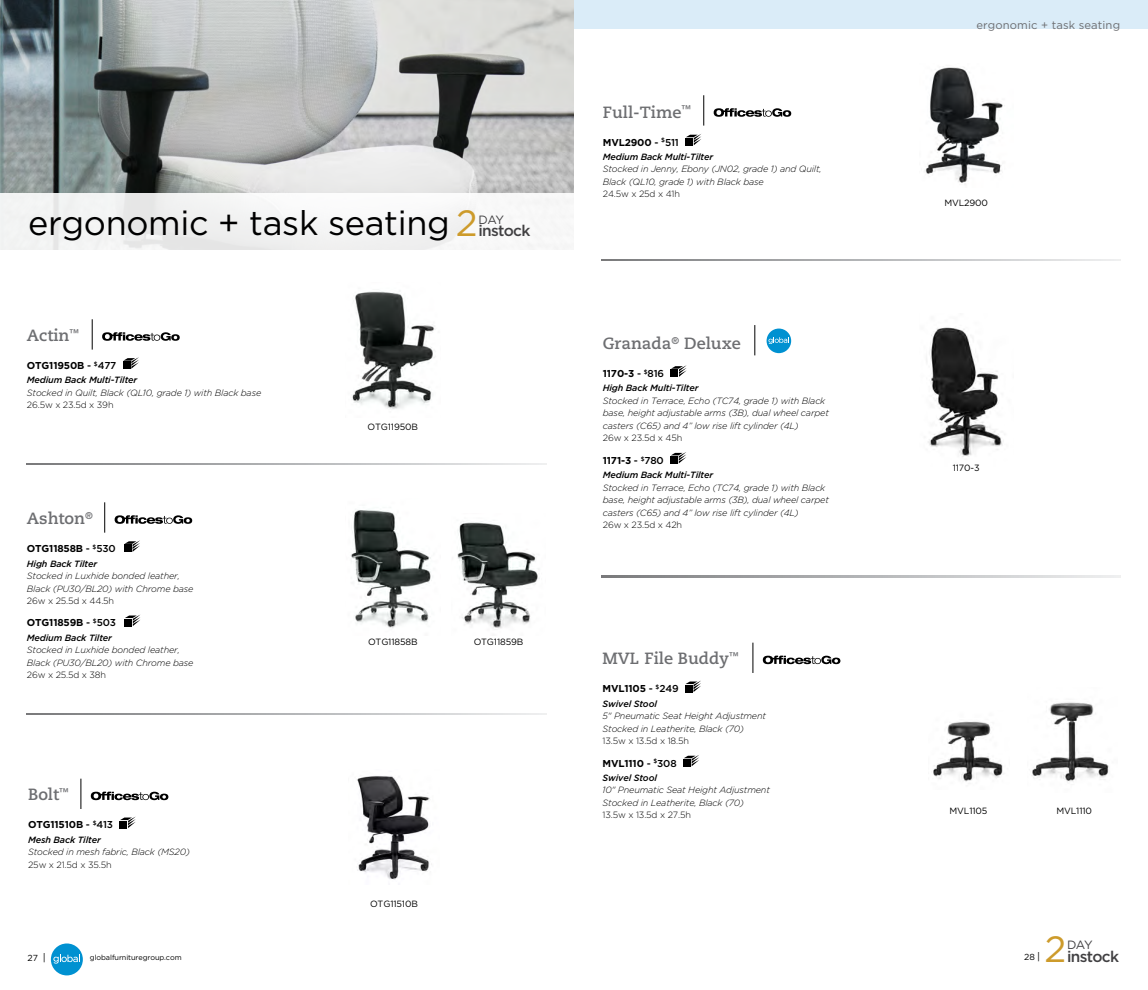
<style>
.page{position:relative;width:1148px;height:990px;background:#fff}
.page>*{position:absolute;margin:0;border:0;box-sizing:border-box;transform-origin:0 0}
.t1{font:36.5px "Gotham";color:#cd9b2b}
.t2{font:34.25px "Gotham";letter-spacing:-.01em;color:#000}
.t3{font:700 16.25px "Caecilia LT Std";color:#6d6e71}
.t4{font:500 15.5px "Gotham";letter-spacing:-.045em;color:#414042}
.t5{font:12px "Gotham";letter-spacing:-.08em;color:#414042}
.t6{font:11.25px "Gotham";letter-spacing:.01em;color:#6d6e71}
.t7{font:700 10px "Gotham";letter-spacing:-.015em;color:#000}
.t8{font:italic 300 9px/12.5px "Gotham";letter-spacing:-.015em;color:#000}
.t9{font:italic 500 9px "Gotham";letter-spacing:-.015em;color:#000}
.t10{font:300 9px "Gotham";letter-spacing:-.015em;color:#000}
.t11{font:9px "Gotham";letter-spacing:-.015em;color:#000}
.t12{font:8.75px "Gotham";color:#000}
.t13{font:7.25px "Gotham";letter-spacing:-.01em;color:#000}
.s1{font-size:36.5px;color:#cd9b2b}
.s2{font-weight:500}
.s3{font-size:10px}
</style>
<div class="page">
<div style="left:51px;top:943px;width:32px;height:32px;background:#0091d1;border-radius:50%"></div>
<svg style="left:53px;top:955px;width:27px;height:9px"></svg>
<div style="left:574px;top:0;width:574px;height:29px;background:#daecf8"></div>
<svg style="left:27px;top:463px;width:519px;height:2px"></svg>
<svg style="left:27px;top:713px;width:519px;height:1px"></svg>
<svg style="left:123px;top:357px;width:16px;height:12px"></svg>
<img style="left:352px;top:291px;width:83px;height:118px">
<svg style="left:102px;top:332px;width:78px;height:9px"></svg>
<hr style="left:92px;top:319px;width:1px;height:31px;background:#000">
<svg style="left:120px;top:817px;width:16px;height:11px"></svg>
<img style="left:357px;top:776px;width:75px;height:104px">
<svg style="left:91px;top:792px;width:77px;height:8px"></svg>
<hr style="left:81px;top:779px;width:1px;height:30px;background:#000">
<svg style="left:601px;top:259px;width:519px;height:1px"></svg>
<svg style="left:601px;top:576px;width:519px;height:1px"></svg>
<div style="left:685px;top:138px;width:8px;height:8px;background:#000"></div>
<svg style="left:686px;top:134px;width:15px;height:11px"></svg>
<img style="left:924px;top:67px;width:79px;height:118px">
<svg style="left:713px;top:108px;width:78px;height:9px"></svg>
<hr style="left:703px;top:95px;width:1px;height:31px;background:#000">
<img style="left:926px;top:327px;width:77px;height:130px">
<div style="left:670px;top:370px;width:8px;height:7px;background:#000"></div>
<svg style="left:671px;top:365px;width:15px;height:12px"></svg>
<div style="left:670px;top:456px;width:8px;height:8px;background:#000"></div>
<svg style="left:671px;top:452px;width:15px;height:11px"></svg>
<svg style="left:768px;top:329px;width:23px;height:24px"></svg>
<div style="left:766px;top:329px;width:25px;height:24px;background:#0091d1;border-radius:50%"></div>
<svg style="left:768px;top:337px;width:21px;height:7px"></svg>
<hr style="left:754px;top:325px;width:1px;height:30px;background:#000">
<img style="left:933px;top:721px;width:70px;height:61px">
<img style="left:1031px;top:702px;width:78px;height:80px">
<svg style="left:685px;top:681px;width:16px;height:11px"></svg>
<div style="left:683px;top:759px;width:8px;height:8px;background:#000"></div>
<svg style="left:684px;top:755px;width:15px;height:11px"></svg>
<svg style="left:762px;top:656px;width:78px;height:8px"></svg>
<hr style="left:752px;top:643px;width:1px;height:30px;background:#000">
<img style="left:0;top:0;width:574px;height:193px">
<img style="left:457px;top:521px;width:83px;height:108px">
<img style="left:350px;top:510px;width:81px;height:118px">
<svg style="left:124px;top:540px;width:16px;height:12px"></svg>
<div style="left:124px;top:619px;width:8px;height:7px;background:#000"></div>
<svg style="left:125px;top:615px;width:15px;height:11px"></svg>
<svg style="left:115px;top:515px;width:77px;height:9px"></svg>
<hr style="left:104px;top:502px;width:1px;height:31px;background:#000">
<div style="left:0;top:193px;width:574px;height:61px;background:linear-gradient(to right,#eeefef,#f8f8f8)"></div>
<h2 class="t2" style="left:28px;top:201px;width:451px">ergonomic + task seating <span class="s1">2</span></h2>
<h3 class="t5" style="left:478px;top:212px;width:27px">DAY</h3>
<h3 class="t4" style="left:478px;top:221px;width:54px">instock</h3>
<h3 class="t3" style="left:27px;top:326px;width:54px">Actin<sup>™</sup></h3>
<p class="t7" style="left:27px;top:359px;width:91px">OTG11950B <span class="s2">-</span> <sup>$</sup><span class="s2">477</span></p>
<p class="t9" style="left:27px;top:374px;width:112px">Medium Back Multi-Tilter</p>
<p class="t8" style="left:27px;top:386px;width:236px">Stocked in Quilt, Black (QL10, grade 1) with Black base</p>
<p class="t10" style="left:27px;top:399px;width:88px">26.5w x 23.5d x 39h</p>
<h3 class="t3" style="left:27px;top:509px;width:67px">Ashton<sup>®</sup></h3>
<p class="t7" style="left:27px;top:542px;width:90px">OTG11858B <span class="s2">-</span> <sup>$</sup><span class="s2">530</span></p>
<p class="t9" style="left:27px;top:557px;width:72px">High Back Tilter</p>
<p class="t8" style="left:27px;top:569px;width:168px">Stocked in Luxhide bonded leather,<br>Black (PU30/BL20) with Chrome base</p>
<p class="t10" style="left:27px;top:595px;width:89px">26w x 25.5d x 44.5h</p>
<p class="t7" style="left:27px;top:616px;width:91px">OTG11859B <span class="s2">-</span> <sup>$</sup><span class="s2">503</span></p>
<p class="t9" style="left:27px;top:632px;width:87px">Medium Back Tilter</p>
<p class="t8" style="left:27px;top:644px;width:168px">Stocked in Luxhide bonded leather,<br>Black (PU30/BL20) with Chrome base</p>
<p class="t10" style="left:27px;top:669px;width:81px">26w x 25.5d x 38h</p>
<h3 class="t3" style="left:28px;top:785px;width:42px">Bolt<sup>™</sup></h3>
<p class="t7" style="left:28px;top:818px;width:86px">OTG11510B <span class="s2">-</span> <sup>$</sup><span class="s2">413</span></p>
<p class="t9" style="left:28px;top:834px;width:74px">Mesh Back Tilter</p>
<p class="t8" style="left:28px;top:846px;width:163px">Stocked in mesh fabric, Black (MS20)</p>
<p class="t10" style="left:28px;top:859px;width:85px">25w x 21.5d x 35.5h</p>
<p class="t12" style="left:28px;top:952px;width:20px">27 <span class="s3">|</span></p>
<p class="t13" style="left:90px;top:953px;width:93px">globalfurnituregroup.com</p>
<p class="t11" style="left:367px;top:422px;width:52px">OTG11950B</p>
<p class="t11" style="left:368px;top:636px;width:51px">OTG11858B</p>
<p class="t11" style="left:473px;top:636px;width:51px">OTG11859B</p>
<p class="t11" style="left:370px;top:898px;width:49px">OTG11510B</p>
<h3 class="t3" style="left:603px;top:102px;width:90px">Full-Time<sup>™</sup></h3>
<p class="t7" style="left:603px;top:135px;width:78px">MVL2900 <span class="s2">-</span> <sup>$</sup><span class="s2">511</span></p>
<p class="t9" style="left:603px;top:151px;width:112px">Medium Back Multi-Tilter</p>
<p class="t8" style="left:603px;top:163px;width:220px">Stocked in Jenny, Ebony (JN02, grade 1) and Quilt,<br>Black (QL10, grade 1) with Black base</p>
<p class="t10" style="left:603px;top:189px;width:79px">24.5w x 25d x 41h</p>
<h3 class="t3" style="left:603px;top:334px;width:140px">Granada<sup>®</sup> Deluxe</h3>
<p class="t7" style="left:603px;top:367px;width:63px">1170-3 <span class="s2">-</span> <sup>$</sup><span class="s2">816</span></p>
<p class="t9" style="left:603px;top:382px;width:97px">High Back Multi-Tilter</p>
<p class="t8" style="left:603px;top:394px;width:228px">Stocked in Terrace, Echo (TC74, grade 1) with Black base, height adjustable arms (3B), dual wheel carpet casters (C65) and 4” low rise lift cylinder (4L)</p>
<p class="t10" style="left:603px;top:433px;width:81px">26w x 23.5d x 45h</p>
<p class="t7" style="left:603px;top:454px;width:62px">1171-3 <span class="s2">-</span> <sup>$</sup><span class="s2">780</span></p>
<p class="t9" style="left:603px;top:469px;width:112px">Medium Back Multi-Tilter</p>
<p class="t8" style="left:603px;top:481px;width:228px">Stocked in Terrace, Echo (TC74, grade 1) with Black base, height adjustable arms (3B), dual wheel carpet casters (C65) and 4” low rise lift cylinder (4L)</p>
<p class="t10" style="left:603px;top:519px;width:81px">26w x 23.5d x 42h</p>
<h3 class="t3" style="left:602px;top:649px;width:138px">MVL File Buddy<sup>™</sup></h3>
<p class="t7" style="left:602px;top:682px;width:77px">MVL1105 <span class="s2">-</span> <sup>$</sup><span class="s2">249</span></p>
<p class="t9" style="left:602px;top:698px;width:56px">Swivel Stool</p>
<p class="t8" style="left:602px;top:710px;width:165px">5" Pneumatic Seat Height Adjustment<br>Stocked in Leatherite, Black (70)</p>
<p class="t10" style="left:602px;top:735px;width:88px">13.5w x 13.5d x 18.5h</p>
<p class="t7" style="left:602px;top:756px;width:76px">MVL1110 <span class="s2">-</span> <sup>$</sup><span class="s2">308</span></p>
<p class="t9" style="left:602px;top:772px;width:56px">Swivel Stool</p>
<p class="t8" style="left:602px;top:784px;width:169px">10" Pneumatic Seat Height Adjustment<br>Stocked in Leatherite, Black (70)</p>
<p class="t10" style="left:602px;top:810px;width:90px">13.5w x 13.5d x 27.5h</p>
<p class="t6" style="left:976px;top:17px;width:145px">ergonomic + task seating</p>
<p class="t11" style="left:944px;top:197px;width:45px">MVL2900</p>
<p class="t11" style="left:952px;top:462px;width:28px">1170-3</p>
<p class="t11" style="left:949px;top:805px;width:39px">MVL1105</p>
<p class="t11" style="left:1056px;top:805px;width:37px">MVL1110</p>
<h1 class="t1" style="left:1044px;top:925px;width:23px">2</h1>
<h3 class="t5" style="left:1067px;top:937px;width:27px">DAY</h3>
<h3 class="t4" style="left:1067px;top:946px;width:54px">instock</h3>
<p class="t12" style="left:1024px;top:952px;width:18px">28 <span class="s3">|</span></p>
</div>
